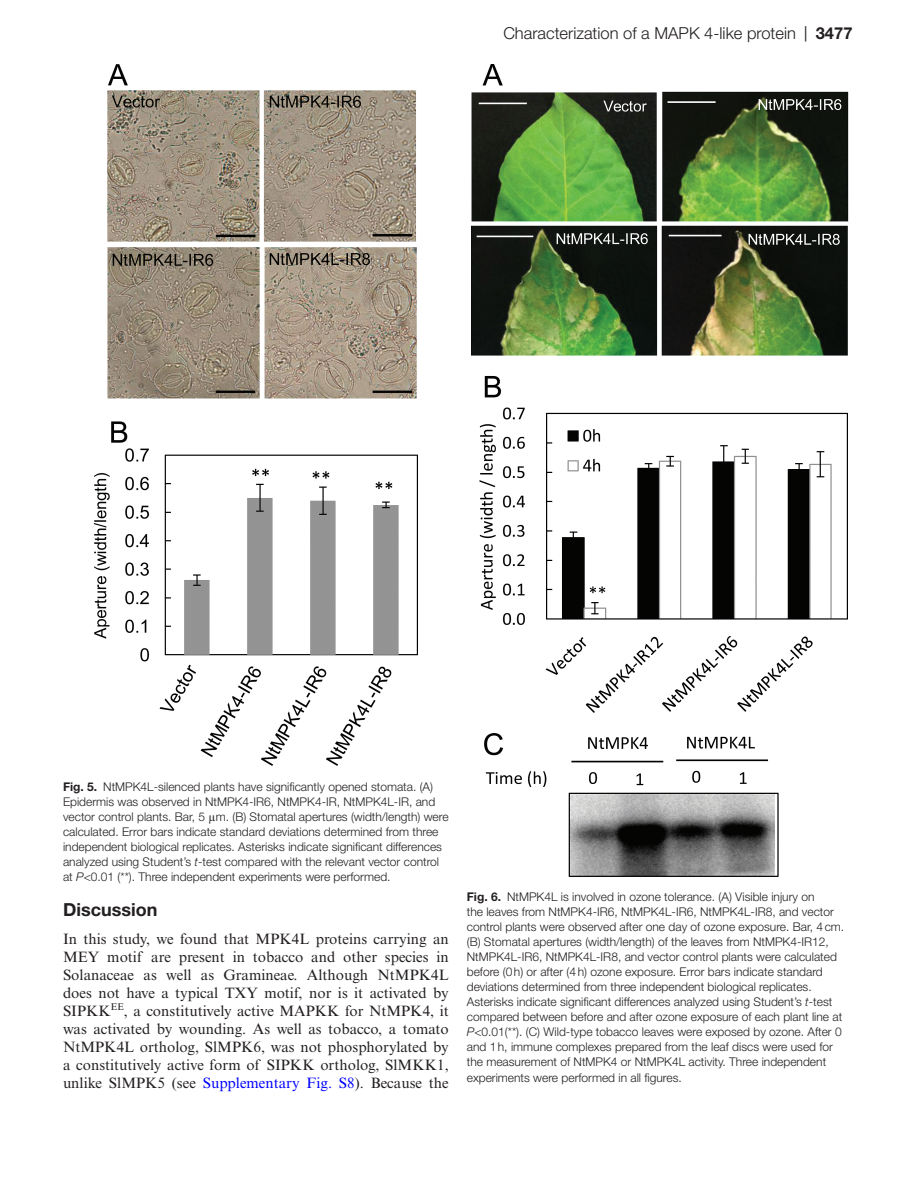
<style>
.page{position:relative;width:919px;height:1187px;background:#fff}
.page>*{position:absolute;margin:0;border:0;box-sizing:border-box;transform-origin:0 0}
.t1{font:700 18px "Helvetica Neue LT Std";color:#231f20}
.t2{font:300 16.5px "Helvetica Neue LT Std";color:#231f20}
.t3{font:15px/18px "Times New Roman MT Std";color:#231f20;text-align:justify}
.t4{font:300 12px/15px "Helvetica Neue LT Std";color:#231f20}
.s1{font-family:"Times New Roman MT Std";font-weight:400}
.s2{font-weight:700}
.s3{font-family:"Gandhari Unicode";font-weight:400}
.s4{font-style:italic}
.s5{color:#00f}
</style>
<div class="page">
<img style="left:94px;top:64px;width:324px;height:702px">
<img style="left:471px;top:64px;width:377px;height:813px">
<h2 class="t2" style="left:503px;top:23px;width:350px">Characterization of a MAPK 4-like protein <span class="s1">|</span> <span class="s2">3477</span></h2>
<p class="t4" style="left:63px;top:779px;width:387px"><span class="s2">Fig. 5.</span> NtMPK4L-silenced plants have significantly opened stomata. (A)<br>Epidermis was observed in NtMPK4-IR6, NtMPK4-IR, NtMPK4L-IR, and vector control plants. Bar, 5 <span class="s3">μ</span>m. (B) Stomatal apertures (width/length) were calculated. Error bars indicate standard deviations determined from three independent biological replicates. Asterisks indicate significant differences analyzed using Student’s <span class="s4">t</span>-test compared with the relevant vector control at <span class="s4">P</span>&lt;0.01 (**). Three independent experiments were performed.</p>
<h1 class="t1" style="left:63px;top:898px;width:96px">Discussion</h1>
<p class="t3" style="left:63px;top:930px;width:387px">In this study, we found that MPK4L proteins carrying an MEY motif are present in tobacco and other species in Solanaceae as well as Gramineae. Although NtMPK4L does not have a typical TXY motif, nor is it activated by SIPKK<sup>EE</sup>, a constitutively active MAPKK for NtMPK4, it was activated by wounding. As well as tobacco, a tomato NtMPK4L ortholog, SlMPK6, was not phosphorylated by a constitutively active form of SIPKK ortholog, SlMKK1, unlike SlMPK5 (see <span class="s5">Supplementary Fig. S8</span>). Because the</p>
<p class="t4" style="left:467px;top:889px;width:379px"><span class="s2">Fig. 6.</span> NtMPK4L is involved in ozone tolerance. (A) Visible injury on<br>the leaves from NtMPK4-IR6, NtMPK4L-IR6, NtMPK4L-IR8, and vector control plants were observed after one day of ozone exposure. Bar, 4cm. (B) Stomatal apertures (width/length) of the leaves from NtMPK4-IR12, NtMPK4L-IR6, NtMPK4L-IR8, and vector control plants were calculated before (0h) or after (4h) ozone exposure. Error bars indicate standard deviations determined from three independent biological replicates.<br>Asterisks indicate significant differences analyzed using Student’s <span class="s4">t</span>-test compared between before and after ozone exposure of each plant line at <span class="s4">P</span>&lt;0.01(**). (C) Wild-type tobacco leaves were exposed by ozone. After 0 and 1h, immune complexes prepared from the leaf discs were used for the measurement of NtMPK4 or NtMPK4L activity. Three independent experiments were performed in all figures.</p>
</div>
